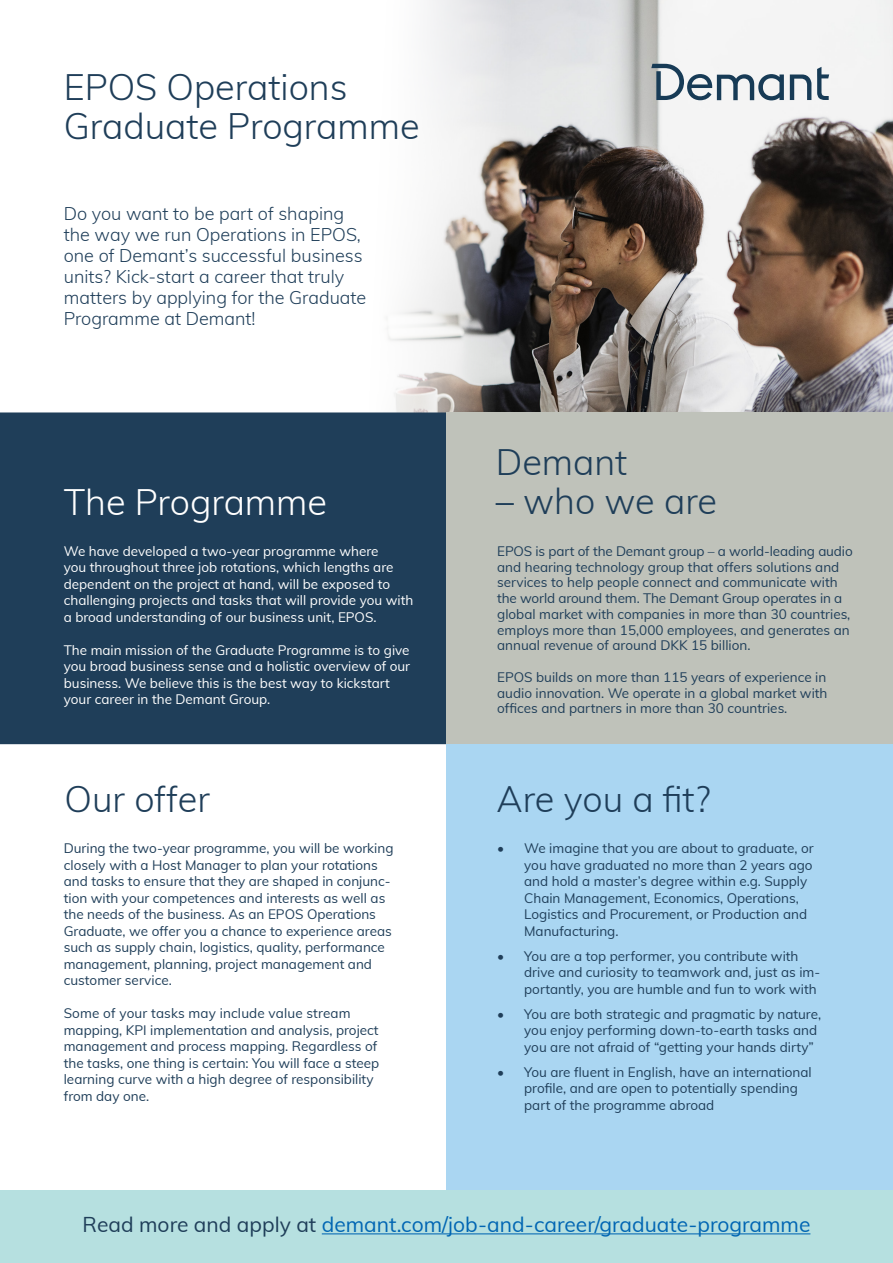
<style>
.page{position:relative;width:893px;height:1263px;background:#fff}
.page>*{position:absolute;margin:0;border:0;box-sizing:border-box;transform-origin:0 0}
.t1{font:300 36px/39px "Muli";color:#1f3e59}
.t2{font:300 36px "Muli";color:#fff}
.t3{font:21px "Muli";color:#0166b3}
.t4{font:300 18px/21px "Muli";color:#1f3e59}
.t5{font:13.5px/16.5px "Muli";color:#1f3e59}
.t6{font:13.5px/16.5px "Muli";color:#fff}
.s1{color:#1f3e59}
</style>
<div class="page">
<img style="left:387px;top:0;width:506px;height:412px">
<svg style="left:790px;top:75px;width:21px;height:25px"></svg>
<svg style="left:817px;top:67px;width:12px;height:33px"></svg>
<svg style="left:651px;top:64px;width:133px;height:36px"></svg>
<div style="left:0;top:412px;width:446px;height:332px;background:#1f3e59"></div>
<div style="left:446px;top:412px;width:447px;height:332px;background:#bfc2ba"></div>
<div style="left:446px;top:744px;width:447px;height:447px;background:#aad6f2"></div>
<div style="left:0;top:1191px;width:893px;height:72px;background:#b6e0e0"></div>
<hr style="left:322px;top:1233px;width:488px;height:1px;background:#0166b3">
<p class="t1" style="left:64px;top:66px;width:357px">EPOS Operations<br>Graduate Programme</p>
<p class="t4" style="left:64px;top:202px;width:304px">Do you want to be part of shaping the way we run Operations in EPOS, one of Demant’s successful business units? Kick-start a career that truly matters by applying for the Graduate<br>Programme at Demant!</p>
<p class="t2" style="left:64px;top:476px;width:265px">The Programme</p>
<p class="t6" style="left:64px;top:542px;width:351px">We have developed a two-year programme where<br>you throughout three job rotations, which lengths are dependent on the project at hand, will be exposed to challenging projects and tasks that will provide you with a broad understanding of our business unit, EPOS.</p>
<p class="t6" style="left:64px;top:641px;width:348px">The main mission of the Graduate Programme is to give you broad business sense and a holistic overview of our business. We believe this is the best way to kickstart your career in the Demant Group.</p>
<p class="t1" style="left:496px;top:441px;width:133px">Demant</p>
<p class="t1" style="left:496px;top:480px;width:223px">– who we are</p>
<p class="t5" style="left:497px;top:542px;width:357px;line-height:15.8px">EPOS is part of the Demant group – a world-leading audio and hearing technology group that offers solutions and services to help people connect and communicate with the world around them. The Demant Group operates in a global market with companies in more than 30 countries, employs more than 15,000 employees, and generates an annual revenue of around DKK 15 billion.</p>
<p class="t5" style="left:497px;top:668px;width:332px;line-height:15.8px;text-align:justify">EPOS builds on more than 115 years of experience in audio innovation. We operate in a global market with offices and partners in more than 30 countries.</p>
<p class="t1" style="left:65px;top:777px;width:147px">Our offer</p>
<p class="t1" style="left:497px;top:777px;width:215px">Are you a fit?</p>
<p class="t5" style="left:64px;top:839px;width:331px">During the two-year programme, you will be working closely with a Host Manager to plan your rotations and tasks to ensure that they are shaped in conjunc&shy;tion with your competences and interests as well as the needs of the business. As an EPOS Operations Graduate, we offer you a chance to experience areas such as supply chain, logistics, quality, performance management, planning, project management and customer service.</p>
<p class="t5" style="left:64px;top:1004px;width:317px">Some of your tasks may include value stream mapping, KPI implementation and analysis, project management and process mapping. Regardless of the tasks, one thing is certain: You will face a steep learning curve with a high degree of responsibility from day one.</p>
<p class="t5" style="left:524px;top:839px;width:291px;text-indent:-27px">• We imagine that you are about to graduate, or you have graduated no more than 2 years ago and hold a master’s degree within e.g. Supply Chain Management, Economics, Operations, Logistics and Procurement, or Production and Manufacturing.</p>
<p class="t5" style="left:524px;top:947px;width:298px;text-indent:-27px">• You are a top performer, you contribute with drive and curiosity to teamwork and, just as im&shy;portantly, you are humble and fun to work with</p>
<p class="t5" style="left:524px;top:1005px;width:298px;text-indent:-27px">• You are both strategic and pragmatic by nature, you enjoy performing down-to-earth tasks and you are not afraid of “getting your hands dirty”</p>
<p class="t5" style="left:524px;top:1063px;width:289px;text-indent:-27px">• You are fluent in English, have an international profile, and are open to potentially spending part of the programme abroad</p>
<p class="t3" style="left:83px;top:1209px;width:729px"><span class="s1">Read more and apply at</span> demant.com/job-and-career/graduate-programme</p>
</div>
